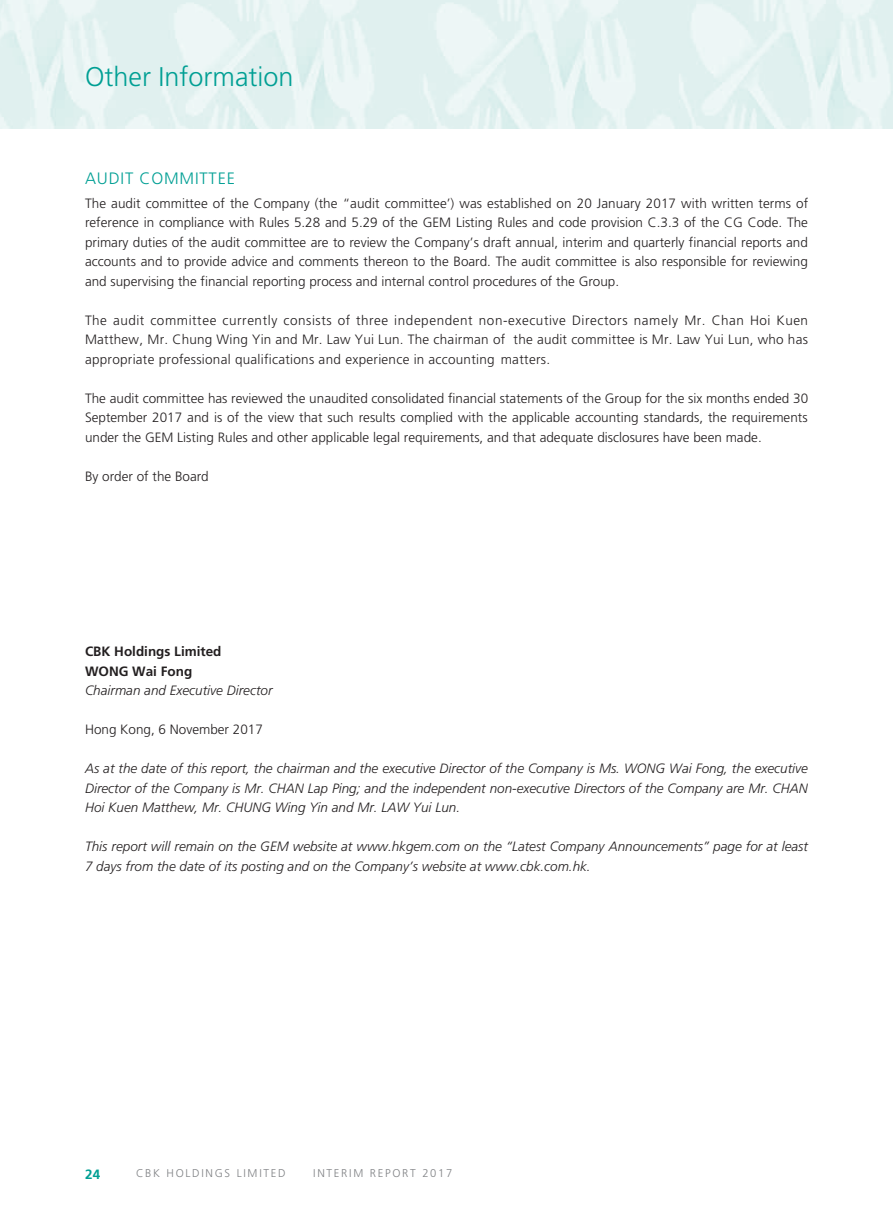
<style>
.page{position:relative;width:893px;height:1212px;background:#fff}
.page>*{position:absolute;margin:0;border:0;box-sizing:border-box;transform-origin:0 0}
.t1{font:300 27px "Frutiger LT Std";color:#009f94}
._01_H1{font:300 16.5px "Frutiger LT Std";letter-spacing:.05em;color:#009f94}
._00_txt{font:300 13.5px/19.5px "Frutiger LT Std";color:#231f20;text-align:justify}
._00_txt-2{font:italic 300 13.5px/19.5px "Frutiger LT Std";color:#231f20;text-align:justify}
._00_txt-3{font:700 13.5px "Frutiger LT Std";color:#231f20}
.t2{font:700 13.5px "Frutiger LT Std";color:#009f94}
.t3{font:300 11.25px "Frutiger LT Std";letter-spacing:.15em;color:#808285}
</style>
<div class="page">
<img style="left:0;top:0;width:893px;height:128px">
<h1 class="t1" style="left:85px;top:62px;width:210px">Other Information</h1>
<p class="_01_H1" style="left:85px;top:169px;width:151px">AUDIT COMMITTEE</p>
<p class="_00_txt" style="left:85px;top:193px;width:725px">The audit committee of the Company (the “audit committee’) was established on 20 January 2017 with written terms of reference in compliance with Rules 5.28 and 5.29 of the GEM Listing Rules and code provision C.3.3 of the CG Code. The primary duties of the audit committee are to review the Company’s draft annual, interim and quarterly financial reports and accounts and to provide advice and comments thereon to the Board. The audit committee is also responsible for reviewing and supervising the financial reporting process and internal control procedures of the Group.</p>
<p class="_00_txt" style="left:85px;top:310px;width:725px">The audit committee currently consists of three independent non-executive Directors namely Mr. Chan Hoi Kuen Matthew, Mr. Chung Wing Yin and Mr. Law Yui Lun. The chairman of the audit committee is Mr. Law Yui Lun, who has appropriate professional qualifications and experience in accounting matters.</p>
<p class="_00_txt" style="left:85px;top:388px;width:725px">The audit committee has reviewed the unaudited consolidated financial statements of the Group for the six months ended 30<br>September 2017 and is of the view that such results complied with the applicable accounting standards, the requirements under the GEM Listing Rules and other applicable legal requirements, and that adequate disclosures have been made.</p>
<p class="_00_txt" style="left:85px;top:466px;width:125px">By order of the Board</p>
<p class="_00_txt-3" style="left:85px;top:643px;width:138px">CBK Holdings Limited</p>
<p class="_00_txt-3" style="left:85px;top:663px;width:109px">WONG Wai Fong</p>
<p class="_00_txt-2" style="left:85px;top:681px;width:189px">Chairman and Executive Director</p>
<p class="_00_txt" style="left:85px;top:720px;width:179px">Hong Kong, 6 November 2017</p>
<p class="_00_txt-2" style="left:85px;top:759px;width:724px">As at the date of this report, the chairman and the executive Director of the Company is Ms. WONG Wai Fong, the executive Director of the Company is Mr. CHAN Lap Ping; and the independent non-executive Directors of the Company are Mr. CHAN Hoi Kuen Matthew, Mr. CHUNG Wing Yin and Mr. LAW Yui Lun.</p>
<p class="_00_txt-2" style="left:85px;top:837px;width:724px">This report will remain on the GEM website at www.hkgem.com on the “Latest Company Announcements” page for at least<br>7 days from the date of its posting and on the Company’s website at www.cbk.com.hk.</p>
<p class="t2" style="left:85px;top:1166px;width:17px">24</p>
<p class="t3" style="left:136px;top:1167px;width:151px">CBK HOLDINGS LIMITED</p>
<p class="t3" style="left:313px;top:1167px;width:141px">INTERIM REPORT 2017</p>
</div>
